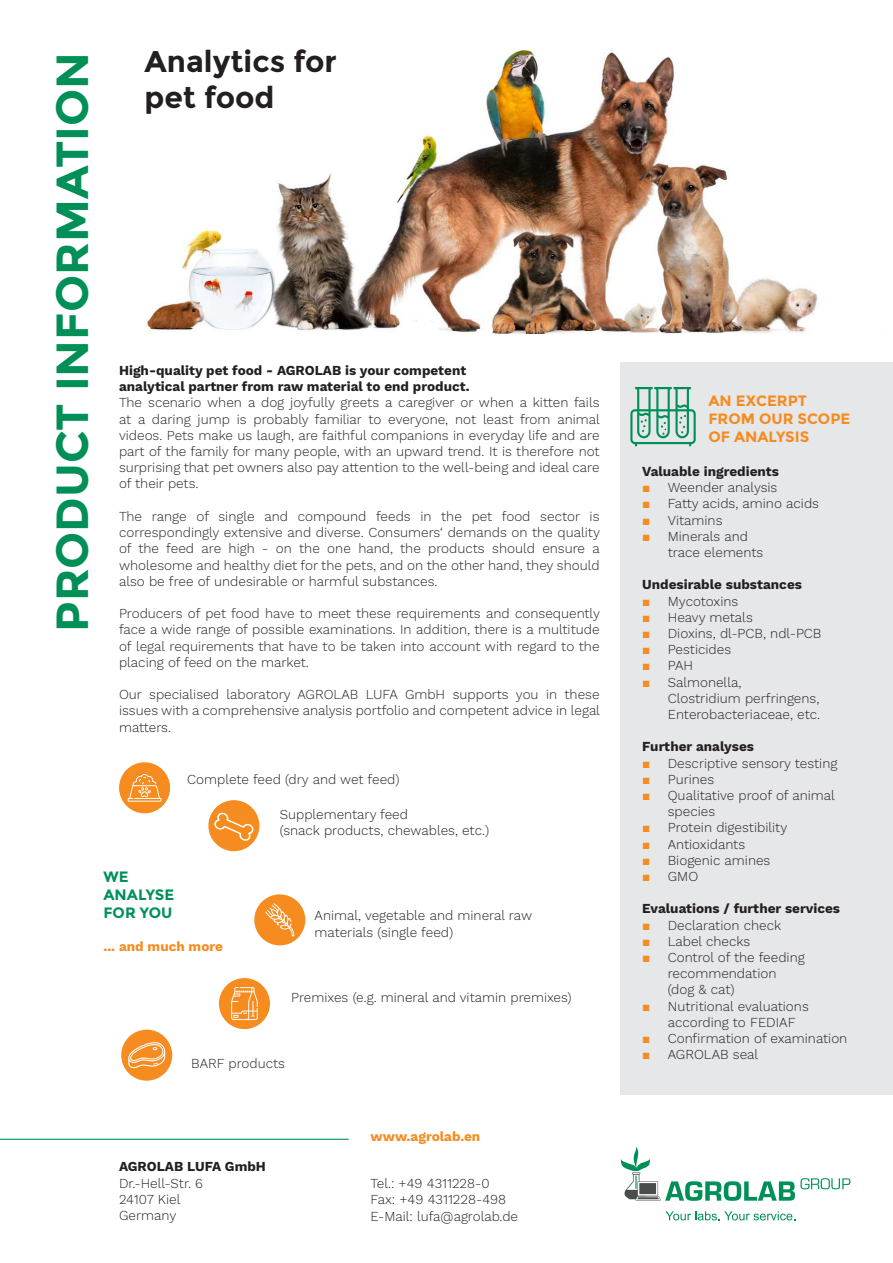
<style>
.page{position:relative;width:893px;height:1263px;background:#fff}
.page>*{position:absolute;margin:0;border:0;box-sizing:border-box;transform-origin:0 0}
.t1{font:700 45px "Montserrat";color:#009057}
.Überschrift{font:700 30px "Montserrat";color:#231f20}
.Ü2_orange-regular{font:700 15px/18px "Montserrat";color:#f68b1f}
.Ü2_grün-regular{font:700 15px "Montserrat";color:#009057}
.Text{font:300 13.5px/16.2px "Work Sans";color:#231f20}
.Text-2{font:700 13.5px "Work Sans";color:#231f20}
.Bold_linksbü{font:700 13.5px "Work Sans";color:#231f20}
.Text-3{font:700 13.5px "Work Sans";color:#f68b1f}
.s1{font-family:"Arial";font-weight:400;color:#f68b1f}
</style>
<div class="page">
<svg style="left:621px;top:1147px;width:229px;height:54px"></svg>
<svg style="left:665px;top:1211px;width:130px;height:9px"></svg>
<div style="left:621px;top:362px;width:272px;height:733px;background:#e6e7e9"></div>
<hr style="left:0;top:1139px;width:349px;height:1px;background:#009057">
<img style="left:147px;top:50px;width:671px;height:284px">
<svg style="left:630px;top:387px;width:66px;height:59px"></svg>
<div style="left:119px;top:762px;width:51px;height:51px;background:#f68b1f;border-radius:50%"></div>
<svg style="left:128px;top:774px;width:33px;height:28px"></svg>
<div style="left:208px;top:800px;width:51px;height:51px;background:#f68b1f;border-radius:50%"></div>
<svg style="left:214px;top:812px;width:40px;height:29px"></svg>
<div style="left:121px;top:1030px;width:51px;height:51px;background:#f68b1f;border-radius:50%"></div>
<svg style="left:128px;top:1042px;width:37px;height:26px"></svg>
<div style="left:254px;top:894px;width:51px;height:51px;background:#f68b1f;border-radius:50%"></div>
<svg style="left:265px;top:903px;width:29px;height:33px"></svg>
<div style="left:219px;top:978px;width:51px;height:51px;background:#f68b1f;border-radius:50%"></div>
<svg style="left:231px;top:987px;width:27px;height:33px"></svg>
<p class="t1" style="left:46px;top:632px;width:581px;rotate:-90deg">PRODUCT INFORMATION</p>
<p class="Überschrift" style="left:145px;top:43px;width:194px">Analytics for</p>
<p class="Überschrift" style="left:145px;top:79px;width:132px">pet food</p>
<p class="Text-2" style="left:119px;top:363px;width:349px">High-quality pet food - AGROLAB is your competent</p>
<p class="Text-2" style="left:119px;top:379px;width:352px">analytical partner from raw material to end product.</p>
<p class="Text" style="left:119px;top:395px;width:482px;text-align:justify">The scenario when a dog joyfully greets a caregiver or when a kitten fails at a daring jump is probably familiar to everyone, not least from animal videos. Pets make us laugh, are faithful companions in everyday life and are part of the family for many people, with an upward trend. It is therefore not surprising that pet owners also pay attention to the well-being and ideal care of their pets.</p>
<p class="Text" style="left:119px;top:509px;width:482px;text-align:justify">The range of single and compound feeds in the pet food sector is correspondingly extensive and diverse. Consumers‘ demands on the quality of the feed are high - on the one hand, the products should ensure a wholesome and healthy diet for the pets, and on the other hand, they should also be free of undesirable or harmful substances.</p>
<p class="Text" style="left:119px;top:606px;width:482px;text-align:justify">Producers of pet food have to meet these requirements and consequently face a wide range of possible examinations. In addition, there is a multitude of legal requirements that have to be taken into account with regard to the placing of feed on the market.</p>
<p class="Text" style="left:119px;top:687px;width:482px;text-align:justify">Our specialised laboratory AGROLAB LUFA GmbH supports you in these issues with a comprehensive analysis portfolio and competent advice in legal matters.</p>
<p class="Text" style="left:187px;top:772px;width:214px">Complete feed (dry and wet feed)</p>
<p class="Text" style="left:280px;top:807px;width:130px">Supplementary feed</p>
<p class="Text" style="left:280px;top:823px;width:211px">(snack products, chewables, etc.)</p>
<p class="Ü2_grün-regular" style="left:103px;top:867px;width:27px">WE</p>
<p class="Ü2_grün-regular" style="left:103px;top:885px;width:72px">ANALYSE</p>
<p class="Ü2_grün-regular" style="left:103px;top:903px;width:70px">FOR YOU</p>
<p class="Text-3" style="left:103px;top:939px;width:121px">... and much more</p>
<p class="Text" style="left:315px;top:908px;width:219px">Animal, vegetable and mineral raw materials (single feed)</p>
<p class="Text" style="left:291px;top:990px;width:282px">Premixes (e.g. mineral and vitamin premixes)</p>
<p class="Text" style="left:191px;top:1055px;width:95px">BARF products</p>
<p class="Text-2" style="left:119px;top:1159px;width:148px">AGROLAB LUFA GmbH</p>
<p class="Text" style="left:119px;top:1175px;width:86px">Dr.-Hell-Str. 6</p>
<p class="Text" style="left:119px;top:1192px;width:63px">24107 Kiel</p>
<p class="Text" style="left:119px;top:1208px;width:59px">Germany</p>
<p class="Text-3" style="left:371px;top:1129px;width:111px">www.agrolab.en</p>
<p class="Text" style="left:371px;top:1176px;width:121px">Tel.: +49 4311228-0</p>
<p class="Text" style="left:371px;top:1192px;width:137px">Fax: +49 4311228-498</p>
<p class="Text" style="left:371px;top:1208px;width:149px">E-Mail: lufa@agrolab.de</p>
<p class="Ü2_orange-regular" style="left:708px;top:391px;width:143px">AN EXCERPT<br>FROM OUR SCOPE<br>OF ANALYSIS</p>
<p class="Text-2" style="left:642px;top:463px;width:138px">Valuable ingredients</p>
<p class="Text" style="left:642px;top:480px;width:137px"><span class="s1">■</span> Weender analysis</p>
<p class="Text" style="left:642px;top:496px;width:178px"><span class="s1">■</span> Fatty acids, amino acids</p>
<p class="Text" style="left:642px;top:512px;width:82px"><span class="s1">■</span> Vitamins</p>
<p class="Text" style="left:668px;top:529px;width:97px;text-indent:-26px"><span class="s1">■</span> Minerals and trace elements</p>
<p class="Bold_linksbü" style="left:642px;top:577px;width:161px">Undesirable substances</p>
<p class="Text" style="left:642px;top:593px;width:98px"><span class="s1">■</span> Mycotoxins</p>
<p class="Text" style="left:642px;top:610px;width:112px"><span class="s1">■</span> Heavy metals</p>
<p class="Text" style="left:642px;top:626px;width:181px"><span class="s1">■</span> Dioxins, dl-PCB, ndl-PCB</p>
<p class="Text" style="left:642px;top:642px;width:90px"><span class="s1">■</span> Pesticides</p>
<p class="Text" style="left:642px;top:658px;width:52px"><span class="s1">■</span> PAH</p>
<p class="Text" style="left:668px;top:674px;width:154px;text-indent:-26px"><span class="s1">■</span> Salmonella,<br>Clostridium perfringens,<br>Enterobacteriaceae, etc.</p>
<p class="Bold_linksbü" style="left:642px;top:739px;width:113px">Further analyses</p>
<p class="Text" style="left:642px;top:755px;width:197px"><span class="s1">■</span> Descriptive sensory testing</p>
<p class="Text" style="left:642px;top:772px;width:74px"><span class="s1">■</span> Purines</p>
<p class="Text" style="left:668px;top:788px;width:169px;text-indent:-26px"><span class="s1">■</span> Qualitative proof of animal species</p>
<p class="Text" style="left:642px;top:820px;width:146px"><span class="s1">■</span> Protein digestibility</p>
<p class="Text" style="left:642px;top:836px;width:104px"><span class="s1">■</span> Antioxidants</p>
<p class="Text" style="left:642px;top:853px;width:130px"><span class="s1">■</span> Biogenic amines</p>
<p class="Text" style="left:642px;top:869px;width:57px"><span class="s1">■</span> GMO</p>
<p class="Bold_linksbü" style="left:642px;top:901px;width:199px">Evaluations / further services</p>
<p class="Text" style="left:642px;top:917px;width:140px"><span class="s1">■</span> Declaration check</p>
<p class="Text" style="left:642px;top:934px;width:109px"><span class="s1">■</span> Label checks</p>
<p class="Text" style="left:668px;top:950px;width:138px;text-indent:-26px"><span class="s1">■</span> Control of the feeding recommendation (dog &amp; cat)</p>
<p class="Text" style="left:668px;top:998px;width:143px;text-indent:-26px"><span class="s1">■</span> Nutritional evaluations according to FEDIAF</p>
<p class="Text" style="left:642px;top:1031px;width:207px"><span class="s1">■</span> Confirmation of examination</p>
<p class="Text" style="left:642px;top:1047px;width:117px"><span class="s1">■</span> AGROLAB seal</p>
</div>
